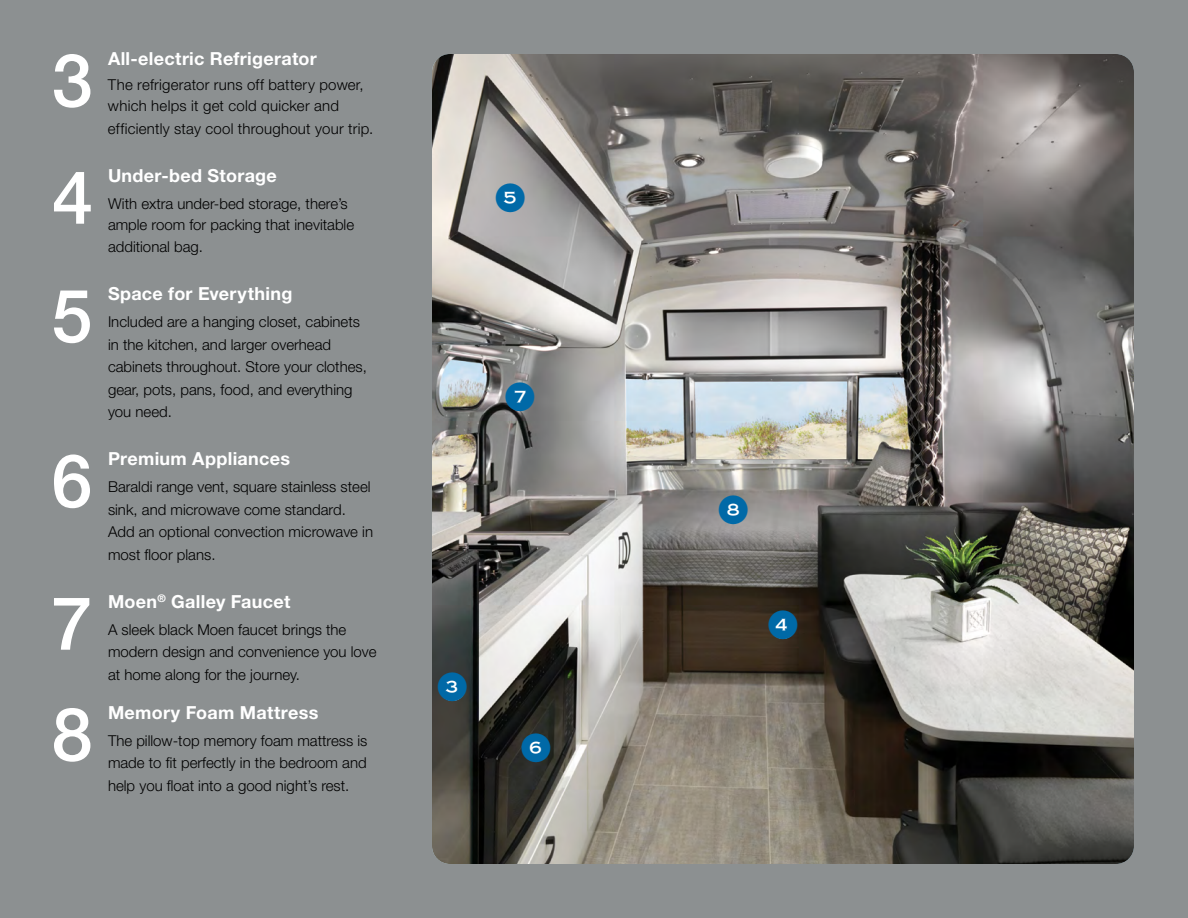
<style>
.page{position:relative;width:1188px;height:918px;background:#8c9091}
.page>*{position:absolute;margin:0;border:0;box-sizing:border-box;transform-origin:0 0}
.t1{font:500 73.8px "Helvetica Neue LT Std";color:#fff}
.t2{font:700 18px "Helvetica Neue LT Std";letter-spacing:.015em;color:#fff}
.t3{font:300 15px/22.5px "Helvetica Neue LT Std";color:#000}
</style>
<div class="page">
<img style="left:432px;top:54px;width:702px;height:810px">
<svg style="left:496px;top:184px;width:29px;height:28px"></svg>
<svg style="left:506px;top:382px;width:28px;height:29px"></svg>
<svg style="left:522px;top:733px;width:29px;height:29px"></svg>
<svg style="left:719px;top:496px;width:29px;height:29px"></svg>
<svg style="left:438px;top:673px;width:29px;height:29px"></svg>
<svg style="left:769px;top:611px;width:28px;height:29px"></svg>
<h1 class="t1" style="left:52px;top:36px;width:43px">3</h1>
<p class="t2" style="left:108px;top:47px;width:210px">All-electric Refrigerator</p>
<p class="t3" style="left:108px;top:74px;width:257px;line-height:21px">The refrigerator runs off battery power, which helps it get cold quicker and</p>
<p class="t3" style="left:108px;top:117px;width:267px">efficiently stay cool throughout your trip.</p>
<h1 class="t1" style="left:52px;top:153px;width:43px">4</h1>
<p class="t2" style="left:108px;top:164px;width:170px">Under-bed Storage</p>
<p class="t3" style="left:108px;top:193px;width:248px;line-height:21px">With extra under-bed storage, there’s ample room for packing that inevitable</p>
<p class="t3" style="left:108px;top:235px;width:97px">additional bag.</p>
<h1 class="t1" style="left:51px;top:272px;width:43px">5</h1>
<p class="t2" style="left:108px;top:283px;width:186px">Space for Everything</p>
<p class="t3" style="left:108px;top:310px;width:260px">Included are a hanging closet, cabinets in the kitchen, and larger overhead cabinets throughout. Store your clothes, gear, pots, pans, food, and everything you need.</p>
<h1 class="t1" style="left:51px;top:437px;width:43px">6</h1>
<p class="t2" style="left:108px;top:448px;width:184px">Premium Appliances</p>
<p class="t3" style="left:108px;top:475px;width:267px">Baraldi range vent, square stainless steel sink, and microwave come standard.<br>Add an optional convection microwave in most floor plans.</p>
<h1 class="t1" style="left:51px;top:579px;width:43px">7</h1>
<p class="t2" style="left:108px;top:590px;width:184px">Moen<sup>®</sup> Galley Faucet</p>
<p class="t3" style="left:108px;top:618px;width:270px">A sleek black Moen faucet brings the modern design and convenience you love at home along for the journey.</p>
<h1 class="t1" style="left:52px;top:690px;width:43px">8</h1>
<p class="t2" style="left:108px;top:701px;width:212px">Memory Foam Mattress</p>
<p class="t3" style="left:108px;top:729px;width:261px;text-align:justify">The pillow-top memory foam mattress is made to fit perfectly in the bedroom and help you float into a good night’s rest.</p>
</div>
